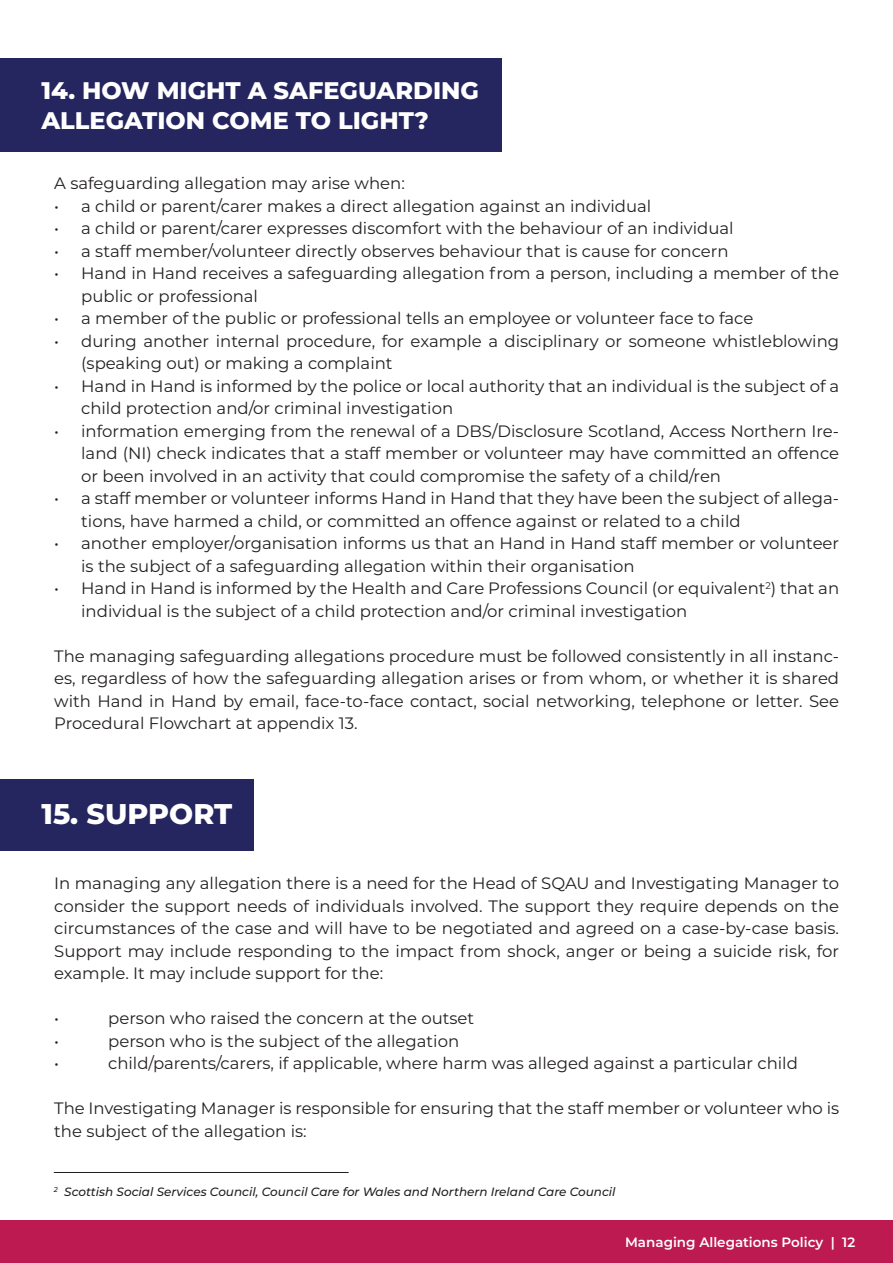
<style>
.page{position:relative;width:893px;height:1263px;background:#fff}
.page>*{position:absolute;margin:0;border:0;box-sizing:border-box;transform-origin:0 0}
.t1{font:800 28.5px "Montserrat";color:#fff}
.t2{font:800 24px "Montserrat";color:#fff}
.t3{font:16.5px/22.5px "Montserrat";color:#231f20}
.t4{font:600 13.5px "Montserrat";color:#fff}
.t5{font:italic 500 12px "Montserrat";color:#231f20}
</style>
<div class="page">
<div style="left:0;top:1220px;width:893px;height:43px;background:#bc1a50"></div>
<div style="left:0;top:58px;width:502px;height:94px;background:#252560"></div>
<div style="left:0;top:779px;width:253px;height:72px;background:#252560"></div>
<hr style="left:54px;top:1172px;width:295px;height:1px;background:#231f20">
<p class="t2" style="left:41px;top:73px;width:439px">14. HOW MIGHT A SAFEGUARDING</p>
<p class="t2" style="left:41px;top:103px;width:389px">ALLEGATION COME TO LIGHT?</p>
<p class="t3" style="left:54px;top:172px;width:352px">A safeguarding allegation may arise when:</p>
<p class="t3" style="left:54px;top:194px;width:599px">• a child or parent/carer makes a direct allegation against an individual</p>
<p class="t3" style="left:54px;top:217px;width:681px">• a child or parent/carer expresses discomfort with the behaviour of an individual</p>
<p class="t3" style="left:54px;top:239px;width:676px">• a staff member/volunteer directly observes behaviour that is cause for concern</p>
<p class="t3" style="left:81px;top:262px;width:759px;text-indent:-27px">• Hand in Hand receives a safeguarding allegation from a person, including a member of the public or professional</p>
<p class="t3" style="left:54px;top:307px;width:701px">• a member of the public or professional tells an employee or volunteer face to face</p>
<p class="t3" style="left:81px;top:329px;width:759px;text-indent:-27px">• during another internal procedure, for example a disciplinary or someone whistleblowing (speaking out) or making a complaint</p>
<p class="t3" style="left:81px;top:374px;width:760px;text-indent:-27px">• Hand in Hand is informed by the police or local authority that an individual is the subject of a child protection and/or criminal investigation</p>
<p class="t3" style="left:81px;top:419px;width:759px;text-align:justify;text-indent:-27px">• information emerging from the renewal of a DBS/Disclosure Scotland, Access Northern Ire&shy;land (NI) check indicates that a staff member or volunteer may have committed an offence or been involved in an activity that could compromise the safety of a child/ren</p>
<p class="t3" style="left:81px;top:487px;width:759px;text-indent:-27px">• a staff member or volunteer informs Hand in Hand that they have been the subject of allega&shy;tions, have harmed a child, or committed an offence against or related to a child</p>
<p class="t3" style="left:81px;top:532px;width:759px;text-indent:-27px">• another employer/organisation informs us that an Hand in Hand staff member or volunteer is the subject of a safeguarding allegation within their organisation</p>
<p class="t3" style="left:81px;top:577px;width:759px;text-indent:-27px">• Hand in Hand is informed by the Health and Care Professions Council (or equivalent<sup>2</sup>) that an individual is the subject of a child protection and/or criminal investigation</p>
<p class="t3" style="left:54px;top:644px;width:786px;text-align:justify">The managing safeguarding allegations procedure must be followed consistently in all instanc&shy;es, regardless of how the safeguarding allegation arises or from whom, or whether it is shared with Hand in Hand by email, face-to-face contact, social networking, telephone or letter. See Procedural Flowchart at appendix 13.</p>
<p class="t1" style="left:41px;top:793px;width:192px">15. SUPPORT</p>
<p class="t3" style="left:54px;top:871px;width:786px;text-align:justify">In managing any allegation there is a need for the Head of SQAU and Investigating Manager to consider the support needs of individuals involved. The support they require depends on the circumstances of the case and will have to be negotiated and agreed on a case-by-case basis.<br>Support may include responding to the impact from shock, anger or being a suicide risk, for example. It may include support for the:</p>
<p class="t3" style="left:54px;top:1006px;width:6px">•</p>
<p class="t3" style="left:108px;top:1006px;width:367px">person who raised the concern at the outset</p>
<p class="t3" style="left:54px;top:1029px;width:6px">•</p>
<p class="t3" style="left:108px;top:1029px;width:353px">person who is the subject of the allegation</p>
<p class="t3" style="left:54px;top:1051px;width:6px">•</p>
<p class="t3" style="left:108px;top:1051px;width:691px">child/parents/carers, if applicable, where harm was alleged against a particular child</p>
<p class="t3" style="left:54px;top:1096px;width:786px">The Investigating Manager is responsible for ensuring that the staff member or volunteer who is the subject of the allegation is:</p>
<p class="t5" style="left:54px;top:1183px;width:563px"><sup>2</sup> Scottish Social Services Council, Council Care for Wales and Northern Ireland Care Council</p>
<p class="t4" style="left:625px;top:1233px;width:232px">Managing Allegations Policy | 12</p>
</div>
